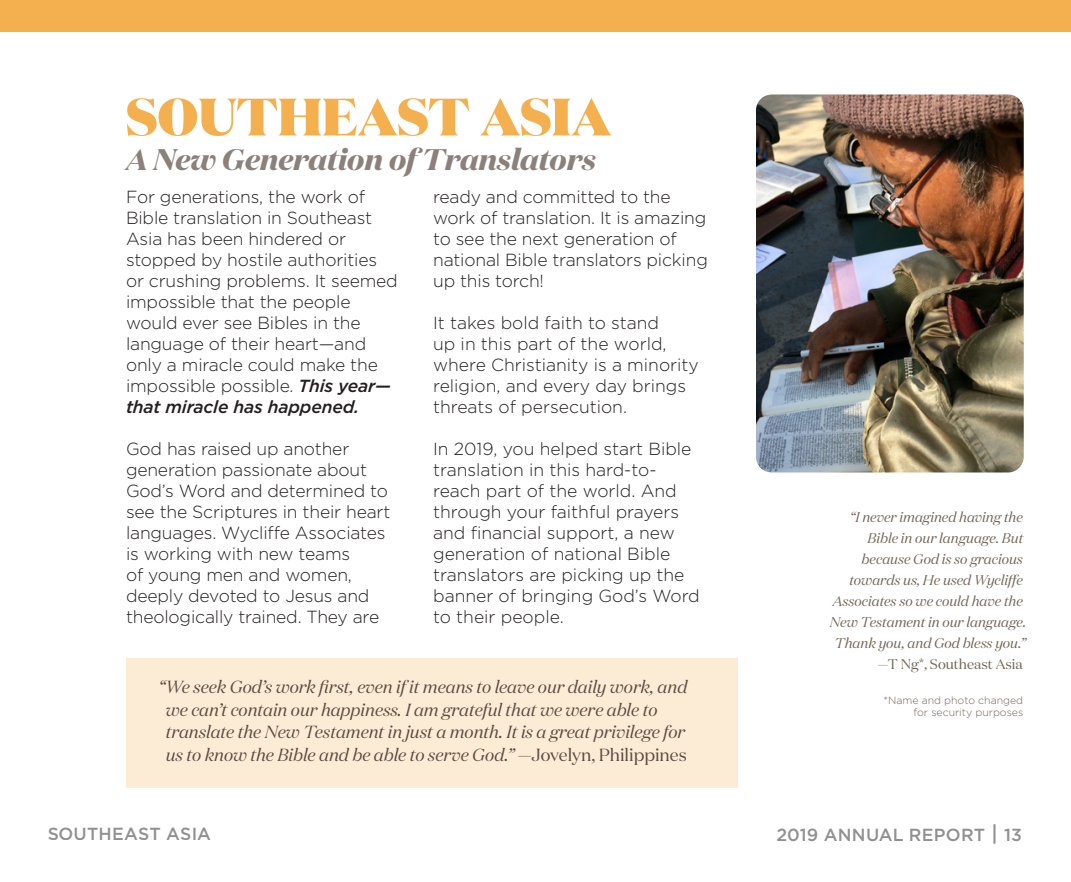
<style>
.page{position:relative;width:1071px;height:882px;background:#fff}
.page>*{position:absolute;margin:0;border:0;box-sizing:border-box;transform-origin:0 0}
.t1{font:900 52.5px "Domaine Display";color:#f4af4e}
.t2{font:italic 700 29.75px "Domaine Display";color:#8b817b}
.t3{font:300 17.5px/21px "Gotham";letter-spacing:-.01em;color:#231f20}
.t4{font:italic 17.5px/22.8px "Domaine Display";color:#5a4a42}
.t5{font:500 17.5px "Gotham";letter-spacing:.015em;color:#231f20}
.t6{font:italic 14px/21px "Domaine Display";color:#716557;text-align:right}
.t7{font:14px "Domaine Display";color:#716557}
.t8{font:300 10.5px/12.2px "Gotham";color:#716557;text-align:right}
.s1{font-weight:500;font-style:italic}
.s2{font-style:normal}
.s3{font-size:21px}
</style>
<div class="page">
<div style="left:0;top:0;width:1071px;height:32px;background:#f4af4e"></div>
<img style="left:756px;top:95px;width:268px;height:377px">
<div style="left:126px;top:658px;width:611px;height:130px;background:#fcecd5"></div>
<h1 class="t1" style="left:126px;top:82px;width:487px">SOUTHEAST ASIA</h1>
<h2 class="t2" style="left:126px;top:141px;width:472px">A New Generation of Translators</h2>
<p class="t3" style="left:126px;top:186px;width:273px">For generations, the work of<br>Bible translation in Southeast<br>Asia has been hindered or stopped by hostile authorities or crushing problems. It seemed impossible that the people would ever see Bibles in the language of their heart—and only a miracle could make the impossible possible. <span class="s1">This year— that miracle has happened.</span></p>
<p class="t3" style="left:126px;top:438px;width:266px">God has raised up another generation passionate about<br>God’s Word and determined to see the Scriptures in their heart languages. Wycliffe Associates is working with new teams<br>of young men and women, deeply devoted to Jesus and theologically trained. They are</p>
<p class="t3" style="left:433px;top:186px;width:276px">ready and committed to the work of translation. It is amazing to see the next generation of national Bible translators picking up this torch!</p>
<p class="t3" style="left:433px;top:312px;width:267px">It takes bold faith to stand<br>up in this part of the world, where Christianity is a minority religion, and every day brings threats of persecution.</p>
<p class="t3" style="left:433px;top:438px;width:268px">In 2019, you helped start Bible translation in this hard-to&shy;reach part of the world. And through your faithful prayers and financial support, a new generation of national Bible translators are picking up the banner of bringing God’s Word to their people.</p>
<p class="t4" style="left:166px;top:675px;width:523px;text-indent:-7px">“We seek God’s work first, even if it means to leave our daily work, and we can’t contain our happiness. I am grateful that we were able to translate the New Testament in just a month. It is a great privilege for us to know the Bible and be able to serve God.” —<span class="s2">Jovelyn, Philippines</span></p>
<p class="t6" style="left:830px;top:506px;width:198px">“I never imagined having the<br>Bible in our language. But because God is so gracious towards us, He used Wycliffe<br>Associates so we could have the<br>New Testament in our language.<br>Thank you, and God bless you.”</p>
<p class="t7" style="left:878px;top:655px;width:147px">—T Ng*, Southeast Asia</p>
<p class="t8" style="left:884px;top:694px;width:141px">*Name and photo changed for security purposes</p>
<p class="t5" style="left:47px;top:822px;width:165px">SOUTHEAST ASIA</p>
<p class="t5" style="left:776px;top:823px;width:247px">2019 ANNUAL REPORT <span class="s3">|</span> 13</p>
</div>
